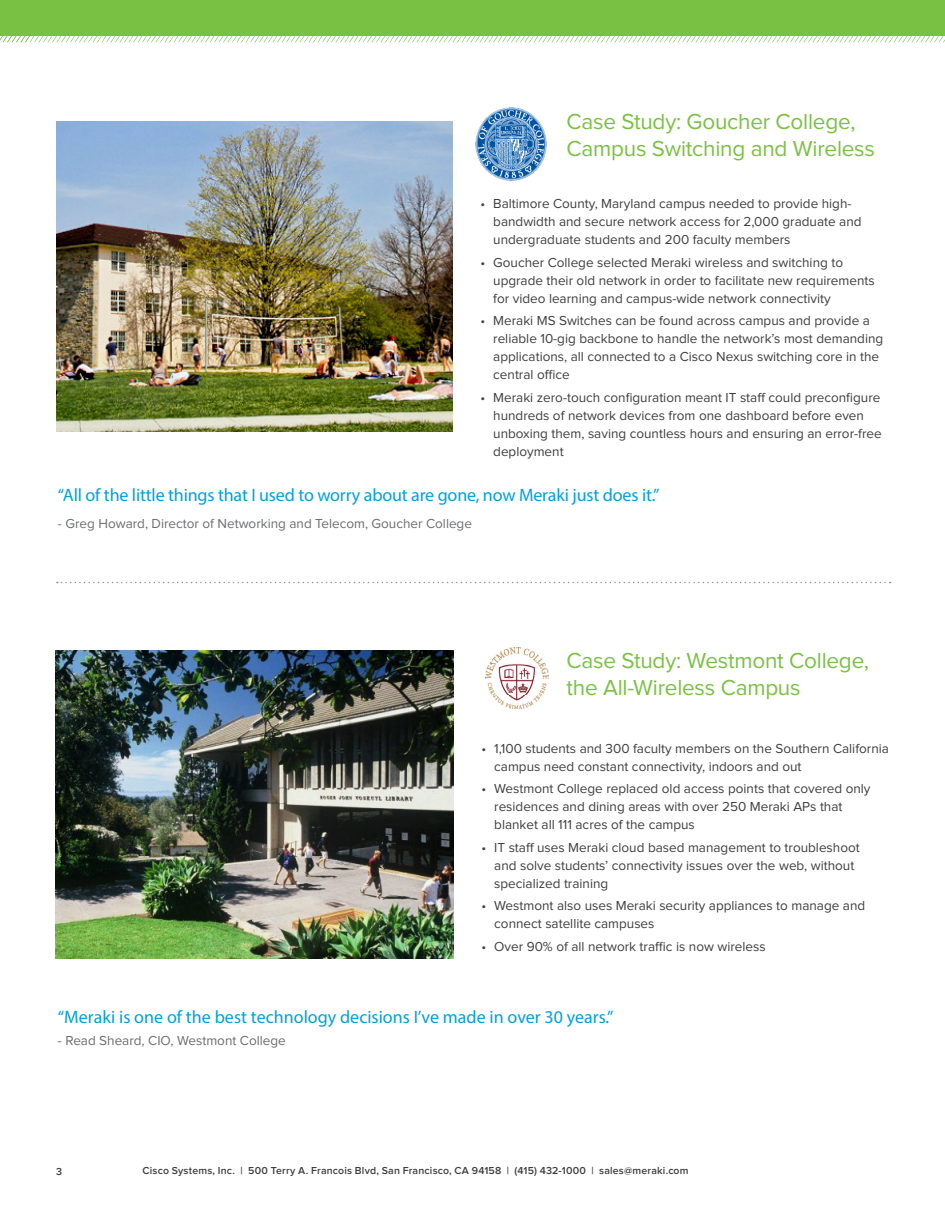
<style>
.page{position:relative;width:945px;height:1215px;background:#fff}
.page>*{position:absolute;margin:0;border:0;box-sizing:border-box;transform-origin:0 0}
.t1{font:22.5px/27px "Proxima Nova";letter-spacing:-.01em;color:#79c142}
.t2{font:18px "Myriad Pro";letter-spacing:-.01em;color:#00a1dd}
.t3{font:13.5px/18px "Proxima Nova";color:#3e3e3f}
.t4{font:13.5px "Proxima Nova";color:#6c6d70}
.t5{font:600 10.5px "Proxima Nova";letter-spacing:.02em;color:#3e3e3f}
</style>
<div class="page">
<img style="left:486px;top:647px;width:63px;height:62px">
<img style="left:56px;top:650px;width:397px;height:309px">
<svg style="left:57px;top:582px;width:834px;height:1px"></svg>
<img style="left:56px;top:122px;width:397px;height:309px">
<img style="left:475px;top:107px;width:72px;height:75px">
<div style="left:0;top:0;width:945px;height:35px;background:#79c142"></div>
<svg style="left:0;top:35px;width:945px;height:8px"></svg>
<h2 class="t1" style="left:567px;top:108px;width:310px">Case Study: Goucher College,<br>Campus Switching and Wireless</h2>
<p class="t3" style="left:493px;top:195px;width:370px;text-indent:-13px">• Baltimore County, Maryland campus needed to provide high&shy;bandwidth and secure network access for 2,000 graduate and undergraduate students and 200 faculty members</p>
<p class="t3" style="left:493px;top:253px;width:383px;text-indent:-13px">• Goucher College selected Meraki wireless and switching to upgrade their old network in order to facilitate new requirements for video learning and campus-wide network connectivity</p>
<p class="t3" style="left:493px;top:312px;width:392px;text-indent:-13px">• Meraki MS Switches can be found across campus and provide a reliable 10-gig backbone to handle the network’s most demanding applications, all connected to a Cisco Nexus switching core in the central office</p>
<p class="t3" style="left:493px;top:388px;width:390px;text-indent:-13px">• Meraki zero-touch configuration meant IT staff could preconfigure hundreds of network devices from one dashboard before even unboxing them, saving countless hours and ensuring an error-free deployment</p>
<p class="t2" style="left:58px;top:483px;width:603px">“All of the little things that I used to worry about are gone, now Meraki just does it.”</p>
<p class="t4" style="left:58px;top:516px;width:416px">- Greg Howard, Director of Networking and Telecom, Goucher College</p>
<h2 class="t1" style="left:567px;top:647px;width:304px">Case Study: Westmont College, the All-Wireless Campus</h2>
<p class="t3" style="left:494px;top:739px;width:396px;text-indent:-13px">• 1,100 students and 300 faculty members on the Southern California campus need constant connectivity, indoors and out</p>
<p class="t3" style="left:494px;top:780px;width:378px;text-indent:-13px">• Westmont College replaced old access points that covered only residences and dining areas with over 250 Meraki APs that blanket all 111 acres of the campus</p>
<p class="t3" style="left:494px;top:838px;width:367px;text-indent:-13px">• IT staff uses Meraki cloud based management to troubleshoot and solve students’ connectivity issues over the web, without specialized training</p>
<p class="t3" style="left:494px;top:897px;width:372px;text-indent:-13px">• Westmont also uses Meraki security appliances to manage and connect satellite campuses</p>
<p class="t3" style="left:482px;top:937px;width:286px">• Over 90% of all network traffic is now wireless</p>
<p class="t2" style="left:58px;top:1005px;width:557px">“Meraki is one of the best technology decisions I’ve made in over 30 years.”</p>
<p class="t4" style="left:58px;top:1033px;width:229px">- Read Sheard, CIO, Westmont College</p>
<p class="t5" style="left:56px;top:1165px;width:8px">3</p>
<p class="t5" style="left:143px;top:1165px;width:548px">Cisco Systems, Inc. | 500 Terry A. Francois Blvd, San Francisco, CA 94158 | (415) 432-1000 | sales@meraki.com</p>
</div>
